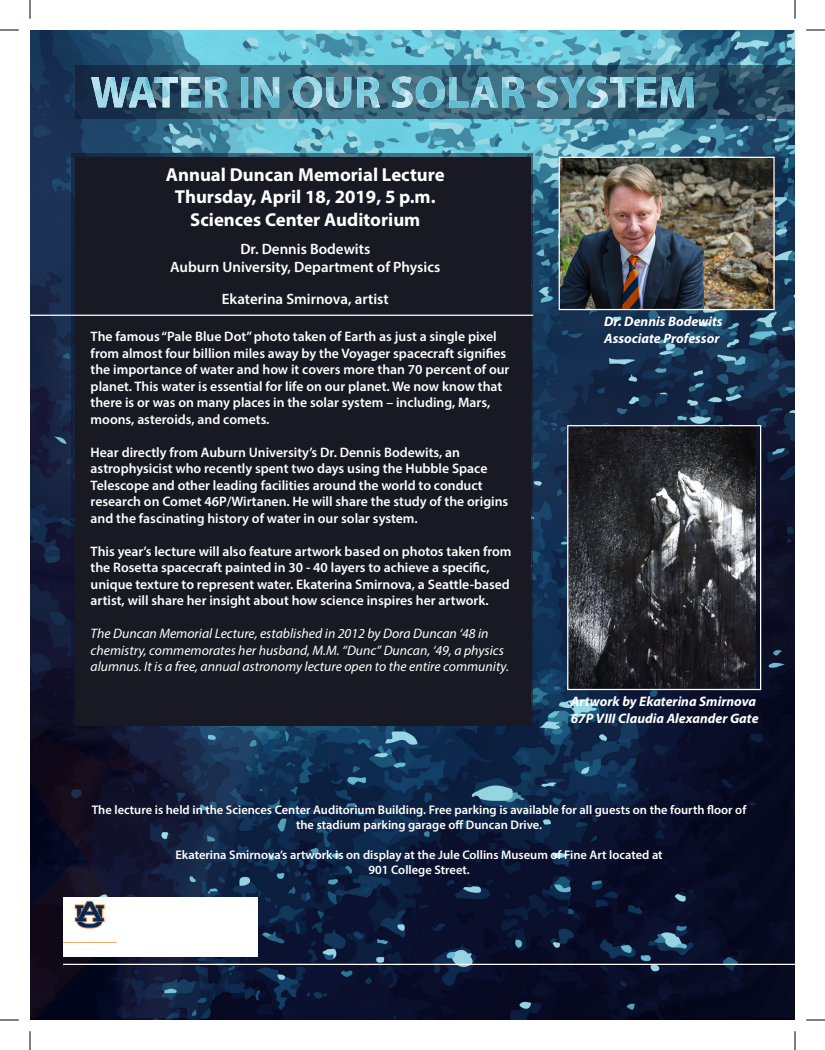
<style>
.page{position:relative;width:825px;height:1050px;background:#fff}
.page>*{position:absolute;margin:0;border:0;box-sizing:border-box;transform-origin:0 0}
.t1{font:700 18.75px/22.5px "Myriad Pro";color:#fff;text-align:center}
.t2{font:600 15px/18px "Myriad Pro";color:#fff;text-align:center}
.t3{font:600 13.75px/16.5px "Myriad Pro";color:#fff}
.t4{font:italic 13.75px/16.5px "Myriad Pro";color:#fff}
.t5{font:italic 700 13.75px "Myriad Pro";color:#fff}
.t6{font:600 12.5px/15px "Myriad Pro";color:#fff;text-align:center}
</style>
<div class="page">
<img style="left:30px;top:30px;width:765px;height:987px">
<div style="left:71px;top:153px;width:462px;height:573px;background:#191923"></div>
<img style="left:569px;top:427px;width:187px;height:261px">
<div style="left:567px;top:425px;width:194px;height:265px;border:1px solid #fff"></div>
<svg style="left:75px;top:65px;width:720px;height:54px"></svg>
<svg style="left:91px;top:77px;width:603px;height:31px"></svg>
<img style="left:205px;top:77px;width:478px;height:31px">
<hr style="left:63px;top:964px;width:732px;height:1px;background:#fff">
<hr style="left:30px;top:315px;width:503px;height:1px;background:#fff">
<img style="left:63px;top:898px;width:195px;height:58px">
<img style="left:561px;top:159px;width:212px;height:149px">
<div style="left:559px;top:157px;width:216px;height:153px;border:1px solid #fff"></div>
<svg style="left:0;top:29px;width:19px;height:2px"></svg>
<svg style="left:806px;top:29px;width:19px;height:2px"></svg>
<svg style="left:0;top:1019px;width:19px;height:2px"></svg>
<svg style="left:806px;top:1019px;width:19px;height:2px"></svg>
<svg style="left:29px;top:0;width:2px;height:19px"></svg>
<svg style="left:29px;top:1031px;width:2px;height:19px"></svg>
<svg style="left:794px;top:0;width:2px;height:19px"></svg>
<svg style="left:794px;top:1031px;width:2px;height:19px"></svg>
<p class="t1" style="left:166px;top:163px;width:280px">Annual Duncan Memorial Lecture</p>
<p class="t1" style="left:175px;top:185px;width:262px">Thursday, April 18, 2019, 5 p.m.<br>Sciences Center Auditorium</p>
<p class="t2" style="left:170px;top:240px;width:272px">Dr. Dennis Bodewits<br>Auburn University, Department of Physics</p>
<p class="t2" style="left:222px;top:290px;width:168px">Ekaterina Smirnova, artist</p>
<p class="t3" style="left:91px;top:328px;width:420px">The famous “Pale Blue Dot” photo taken of Earth as just a single pixel from almost four billion miles away by the Voyager spacecraft signifies the importance of water and how it covers more than 70 percent of our planet. This water is essential for life on our planet. We now know that there is or was on many places in the solar system – including, Mars, moons, asteroids, and comets.</p>
<p class="t3" style="left:91px;top:444px;width:419px">Hear directly from Auburn University’s Dr. Dennis Bodewits, an astrophysicist who recently spent two days using the Hubble Space Telescope and other leading facilities around the world to conduct research on Comet 46P/Wirtanen. He will share the study of the origins and the fascinating history of water in our solar system.</p>
<p class="t3" style="left:91px;top:543px;width:422px">This year’s lecture will also feature artwork based on photos taken from the Rosetta spacecraft painted in 30 - 40 layers to achieve a specific, unique texture to represent water. Ekaterina Smirnova, a Seattle-based artist, will share her insight about how science inspires her artwork.</p>
<p class="t4" style="left:91px;top:625px;width:420px">The Duncan Memorial Lecture, established in 2012 by Dora Duncan ‘48 in chemistry, commemorates her husband, M.M. “Dunc” Duncan, ‘49, a physics alumnus. It is a free, annual astronomy lecture open to the entire community.</p>
<p class="t5" style="left:604px;top:313px;width:120px">Dr. Dennis Bodewits</p>
<p class="t5" style="left:604px;top:329px;width:117px">Associate Professor</p>
<p class="t5" style="left:571px;top:693px;width:187px">Artwork by Ekaterina Smirnova</p>
<p class="t5" style="left:571px;top:709px;width:189px">67P VIII Claudia Alexander Gate</p>
<p class="t6" style="left:92px;top:802px;width:656px">The lecture is held in the Sciences Center Auditorium Building. Free parking is available for all guests on the fourth floor of the stadium parking garage off Duncan Drive.</p>
<p class="t6" style="left:176px;top:847px;width:489px">Ekaterina Smirnova’s artwork is on display at the Jule Collins Museum of Fine Art located at<br>901 College Street.</p>
</div>
